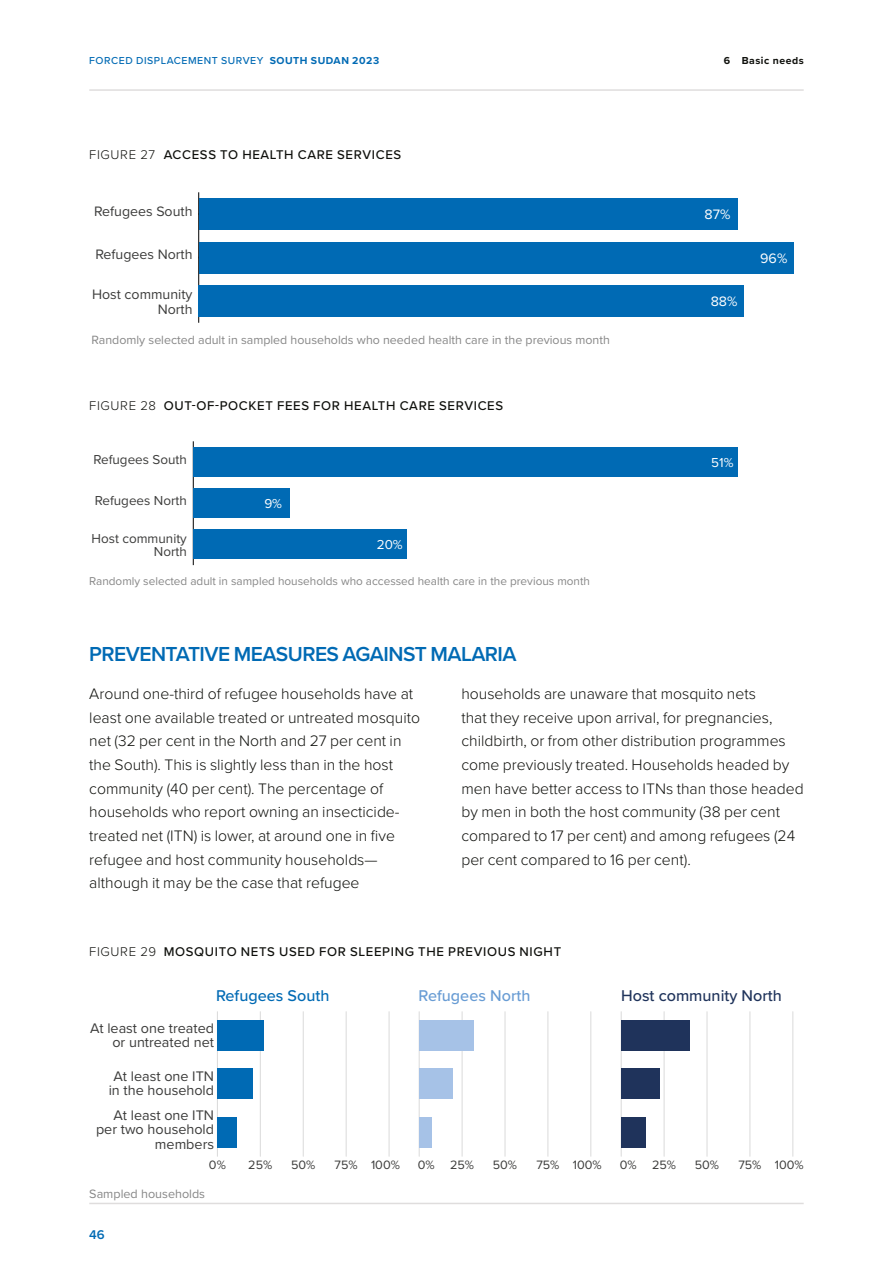
<style>
.page{position:relative;width:893px;height:1263px;background:#fff}
.page>*{position:absolute;margin:0;border:0;box-sizing:border-box;transform-origin:0 0}
.t1{font:600 21px "Proxima Nova";letter-spacing:-.025em;color:#006ab4}
.t2{font:500 16.2px "Proxima Nova";color:#1f335b}
.t3{font:500 16.2px "Proxima Nova";color:#006ab4}
.t4{font:500 16.2px "Proxima Nova";color:#689cd4}
.t5{font:300 15.75px/23.7px "Proxima Nova";color:#0f100c}
.t6{font:14.4px/14.4px "Proxima Nova";color:#3c3c3b;text-align:right}
.t7{font:14.1px/14.1px "Proxima Nova";color:#3c3c3b;text-align:right}
.t8{font:14.1px "Proxima Nova";color:#fff}
.t9{font:13.5px/13.5px "Proxima Nova";color:#3c3c3b;text-align:right}
.t10{font:13.5px "Proxima Nova";color:#fff}
.t11{font:500 13.2px "Proxima Nova";letter-spacing:.05em;color:#0f100c}
.t12{font:600 13.2px "Proxima Nova";color:#006ab4}
.t13{font:12.6px "Proxima Nova";color:#3c3c3b}
.t14{font:12.6px "Proxima Nova";color:#878787}
.t15{font:12.45px "Proxima Nova";color:#878787}
.t16{font:11.7px "Proxima Nova";color:#878787}
.t17{font:500 10.5px "Proxima Nova";letter-spacing:.05em;color:#006ab4}
.t18{font:700 10.5px "Proxima Nova";letter-spacing:.05em;color:#0f100c}
.t19{font:700 10.5px "Proxima Nova";letter-spacing:.05em;color:#006ab4}
.s1{font-weight:700}
.s2{font-weight:300}
</style>
<div class="page">
<hr style="left:198px;top:192px;width:1px;height:131px;background:#000">
<div style="left:199px;top:198px;width:539px;height:32px;background:#006ab4"></div>
<div style="left:199px;top:242px;width:594px;height:31px;background:#006ab4"></div>
<div style="left:199px;top:285px;width:545px;height:32px;background:#006ab4"></div>
<hr style="left:193px;top:441px;width:1px;height:124px;background:#000">
<div style="left:193px;top:447px;width:545px;height:30px;background:#006ab4"></div>
<div style="left:193px;top:488px;width:96px;height:30px;background:#006ab4"></div>
<div style="left:193px;top:530px;width:214px;height:29px;background:#006ab4"></div>
<hr style="left:217px;top:1012px;width:1px;height:144px;background:#dadada">
<hr style="left:260px;top:1012px;width:1px;height:144px;background:#dadada">
<hr style="left:303px;top:1012px;width:1px;height:144px;background:#dadada">
<hr style="left:346px;top:1012px;width:1px;height:144px;background:#dadada">
<hr style="left:389px;top:1012px;width:1px;height:144px;background:#dadada">
<div style="left:217px;top:1020px;width:47px;height:31px;background:#006ab4"></div>
<div style="left:217px;top:1069px;width:36px;height:30px;background:#006ab4"></div>
<div style="left:217px;top:1117px;width:20px;height:30px;background:#006ab4"></div>
<hr style="left:419px;top:1012px;width:1px;height:144px;background:#dadada">
<hr style="left:462px;top:1012px;width:1px;height:144px;background:#dadada">
<hr style="left:505px;top:1012px;width:1px;height:144px;background:#dadada">
<hr style="left:547px;top:1012px;width:1px;height:144px;background:#dadada">
<hr style="left:590px;top:1012px;width:1px;height:144px;background:#dadada">
<div style="left:419px;top:1020px;width:55px;height:31px;background:#a6c2e7"></div>
<div style="left:419px;top:1069px;width:33px;height:30px;background:#a6c2e7"></div>
<div style="left:419px;top:1117px;width:12px;height:30px;background:#a6c2e7"></div>
<hr style="left:621px;top:1012px;width:1px;height:144px;background:#dadada">
<hr style="left:664px;top:1012px;width:1px;height:144px;background:#dadada">
<hr style="left:707px;top:1012px;width:1px;height:144px;background:#dadada">
<hr style="left:749px;top:1012px;width:1px;height:144px;background:#dadada">
<hr style="left:792px;top:1012px;width:1px;height:144px;background:#dadada">
<div style="left:621px;top:1020px;width:68px;height:31px;background:#1f335b"></div>
<div style="left:621px;top:1069px;width:38px;height:30px;background:#1f335b"></div>
<div style="left:621px;top:1117px;width:24px;height:30px;background:#1f335b"></div>
<hr style="left:89px;top:1203px;width:715px;height:1px;background:#dfdddd">
<hr style="left:89px;top:89px;width:715px;height:2px;background:#dfdddd">
<p class="t17" style="left:89px;top:53px;width:196px">Forced Displacement Survey <span class="s1">South</span></p>
<p class="t19" style="left:311px;top:53px;width:16px">Sudan</p>
<p class="t19" style="left:352px;top:53px;width:28px">2023</p>
<p class="t18" style="left:724px;top:53px;width:81px">6 Basic needs</p>
<p class="t11" style="left:89px;top:145px;width:228px"><span class="s2">FIGURE 27</span> ACCESS TO HEALTH CARE</p>
<p class="t11" style="left:337px;top:145px;width:18px">SERV</p>
<p class="t11" style="left:372px;top:145px;width:31px">ICES</p>
<p class="t7" style="left:94px;top:204px;width:100px">Refugees South</p>
<p class="t7" style="left:95px;top:247px;width:99px">Refugees North</p>
<p class="t7" style="left:92px;top:287px;width:102px">Host community<br>North</p>
<p class="t15" style="left:92px;top:330px;width:520px">Randomly selected adult in sampled households who needed health care in the previous month</p>
<p class="t11" style="left:89px;top:396px;width:330px"><span class="s2">FIGURE 28</span> OUT-OF-POCKET FEES FOR HEALTH CARE</p>
<p class="t11" style="left:439px;top:396px;width:18px">SERV</p>
<p class="t11" style="left:474px;top:396px;width:31px">ICES</p>
<p class="t9" style="left:93px;top:452px;width:95px">Refugees South</p>
<p class="t9" style="left:95px;top:493px;width:94px">Refugees North</p>
<p class="t9" style="left:92px;top:531px;width:97px">Host community<br>North</p>
<p class="t10" style="left:264px;top:493px;width:19px">9%</p>
<p class="t10" style="left:377px;top:535px;width:27px">20%</p>
<p class="t16" style="left:89px;top:572px;width:502px">Randomly selected adult in sampled households who accessed health care in the previous month</p>
<p class="t8" style="left:704px;top:204px;width:27px">87%</p>
<p class="t8" style="left:711px;top:291px;width:28px">88%</p>
<p class="t8" style="left:760px;top:247px;width:29px">96%</p>
<p class="t10" style="left:711px;top:452px;width:24px">51%</p>
<h1 class="t1" style="left:89px;top:638px;width:429px">PREVENTATIVE MEASURES AGAINST MALARIA</h1>
<p class="t5" style="left:89px;top:681px;width:332px">Around one-third of refugee households have at least one available treated or untreated mosquito net (32 per cent in the North and 27 per cent in the South). This is slightly less than in the host community (40 per cent). The percentage of households who report owning an insecticide&shy;treated net (ITN) is lower, at around one in five refugee and host community households— although it may be the case that refugee</p>
<p class="t5" style="left:461px;top:681px;width:344px">households are unaware that mosquito nets<br>that they receive upon arrival, for pregnancies, childbirth, or from other distribution programmes come previously treated. Households headed by men have better access to ITNs than those headed by men in both the host community (38 per cent compared to 17 per cent) and among refugees (24 per cent compared to 16 per cent).</p>
<p class="t11" style="left:89px;top:942px;width:278px"><span class="s2">FIGURE 29</span> MOSQUITO NETS USED FOR SLEE</p>
<p class="t11" style="left:382px;top:942px;width:84px">PING THE PREV</p>
<p class="t11" style="left:483px;top:942px;width:80px">IOUS NIGHT</p>
<p class="t3" style="left:216px;top:983px;width:115px">Refugees South</p>
<p class="t4" style="left:419px;top:983px;width:113px">Refugees North</p>
<p class="t2" style="left:621px;top:983px;width:162px">Host community North</p>
<p class="t6" style="left:90px;top:1020px;width:125px">At least one treated or untreated net</p>
<p class="t6" style="left:109px;top:1068px;width:107px;text-align:center">At least one ITN in the household</p>
<p class="t6" style="left:96px;top:1107px;width:120px">At least one ITN per two household members</p>
<p class="t13" style="left:209px;top:1155px;width:18px">0%</p>
<p class="t13" style="left:248px;top:1155px;width:26px">25%</p>
<p class="t13" style="left:291px;top:1155px;width:26px">50%</p>
<p class="t13" style="left:335px;top:1155px;width:67px">75% 100%</p>
<p class="t14" style="left:89px;top:1185px;width:117px">Sampled households</p>
<p class="t12" style="left:89px;top:1224px;width:17px">46</p>
<p class="t13" style="left:418px;top:1155px;width:58px">0% 25%</p>
<p class="t13" style="left:493px;top:1155px;width:26px">50%</p>
<p class="t13" style="left:536px;top:1155px;width:67px">75% 100%</p>
<p class="t13" style="left:620px;top:1155px;width:58px">0% 25%</p>
<p class="t13" style="left:695px;top:1155px;width:26px">50%</p>
<p class="t13" style="left:738px;top:1155px;width:67px">75% 100%</p>
</div>
